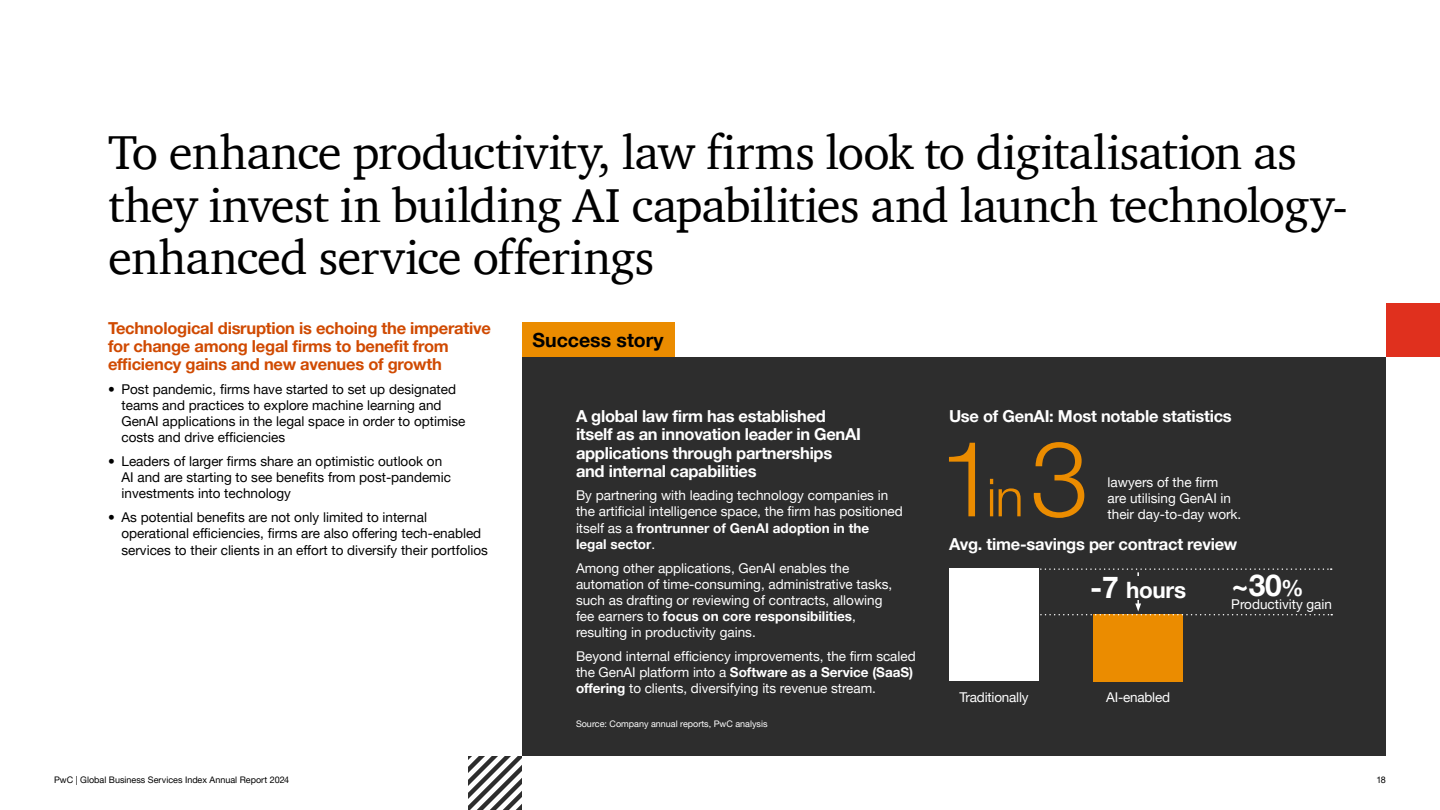
<style>
.page{position:relative;width:1440px;height:810px;background:#fff}
.page>*{position:absolute;margin:0;border:0;box-sizing:border-box;transform-origin:0 0}
.t1{font:300 105.15px "Helvetica Neue LT Pro";color:#eb8c00}
.t2{font:48.75px/52.5px "ITC Charter Com";letter-spacing:-.015em;color:#000}
.t3{font:700 30px "Helvetica Neue LT Pro";color:#fff}
.t4{font:700 22.5px "Helvetica Neue LT Pro";letter-spacing:-.015em;color:#fff}
.t5{font:700 19.5px "Helvetica Neue LT Pro";color:#000}
.t6{font:700 16.5px/18px "Helvetica Neue LT Pro";letter-spacing:-.02em;color:#fff}
.t7{font:700 16.5px/18px "Helvetica Neue LT Pro";letter-spacing:-.015em;color:#d04a02}
.t8{font:13.5px/16.2px "Helvetica Neue LT Pro";color:#fff}
.t9{font:13.5px/16.2px "Helvetica Neue LT Pro";color:#000}
.t10{font:9px "Helvetica Neue LT Pro";color:#000}
.t11{font:9px "Helvetica Neue LT Pro";color:#fff}
.s1{font-weight:700}
.s2{font-size:52.5px}
.s3{font-size:22.5px}
.s4{font-size:30px}
</style>
<div class="page">
<svg style="left:468px;top:756px;width:54px;height:54px"></svg>
<div style="left:1386px;top:303px;width:54px;height:54px;background:#e0301e"></div>
<div style="left:522px;top:322px;width:152px;height:35px;background:#eb8c00"></div>
<div style="left:522px;top:357px;width:864px;height:399px;background:#2d2d2d"></div>
<div style="left:949px;top:568px;width:90px;height:113px;background:#fff"></div>
<div style="left:1093px;top:614px;width:90px;height:67px;background:#eb8c00"></div>
<svg style="left:1040px;top:568px;width:292px;height:2px"></svg>
<hr style="left:1137px;top:572px;width:2px;height:34px;background:#fff">
<svg style="left:1040px;top:603px;width:292px;height:12px"></svg>
<div style="left:1090px;top:576px;width:96px;height:24px;background:#2d2d2d"></div>
<h2 class="t2" style="left:108px;top:126px;width:1241px">To enhance productivity, law firms look to digitalisation as they invest in building AI capabilities and launch technology&shy;enhanced service offerings</h2>
<p class="t7" style="left:108px;top:319px;width:384px">Technological disruption is echoing the imperative for change among legal firms to benefit from efficiency gains and new avenues of growth</p>
<p class="t9" style="left:122px;top:380px;width:346px;text-indent:-14px">• Post pandemic, firms have started to set up designated teams and practices to explore machine learning and GenAI applications in the legal space in order to optimise costs and drive efficiencies</p>
<p class="t9" style="left:122px;top:453px;width:331px;text-indent:-14px">• Leaders of larger firms share an optimistic outlook on<br>AI and are starting to see benefits from post-pandemic investments into technology</p>
<p class="t9" style="left:122px;top:509px;width:368px;text-indent:-14px">• As potential benefits are not only limited to internal operational efficiencies, firms are also offering tech‑enabled services to their clients in an effort to diversify their portfolios</p>
<h3 class="t5" style="left:532px;top:328px;width:133px">Success story</h3>
<p class="t6" style="left:949px;top:407px;width:284px">Use of GenAI: Most notable statistics</p>
<p class="t6" style="left:576px;top:407px;width:287px">A global law firm has established itself as an innovation leader in GenAI applications through partnerships and internal capabilities</p>
<p class="t8" style="left:576px;top:487px;width:328px">By partnering with leading technology companies in the artificial intelligence space, the firm has positioned itself as a <span class="s1">frontrunner of GenAI adoption in the legal sector</span>.</p>
<p class="t8" style="left:576px;top:559px;width:318px">Among other applications, GenAI enables the automation of time-consuming, administrative tasks, such as drafting or reviewing of contracts, allowing fee earners to <span class="s1">focus on core responsibilities</span>, resulting in productivity gains.</p>
<p class="t8" style="left:576px;top:648px;width:341px">Beyond internal efficiency improvements, the firm scaled the GenAI platform into a <span class="s1">Software as a Service (SaaS) offering</span> to clients, diversifying its revenue stream.</p>
<h1 class="t1" style="left:939px;top:415px;width:152px">1<span class="s2">in</span> 3</h1>
<p class="t8" style="left:1108px;top:474px;width:135px">lawyers of the firm<br>are utilising GenAI in their day-to-day work.</p>
<p class="t6" style="left:949px;top:534px;width:290px">Avg. time-savings per contract review</p>
<h3 class="t3" style="left:1231px;top:567px;width:74px">~30<span class="s3">%</span></h3>
<p class="t8" style="left:1231px;top:596px;width:102px">Productivity gain</p>
<h3 class="t4" style="left:1090px;top:576px;width:97px"><span class="s4">-7</span> hours</h3>
<p class="t8" style="left:959px;top:689px;width:71px">Traditionally</p>
<p class="t8" style="left:1106px;top:689px;width:65px">AI-enabled</p>
<p class="t11" style="left:576px;top:718px;width:193px">Source: Company annual reports, PwC analysis</p>
<p class="t10" style="left:54px;top:774px;width:237px">PwC | Global Business Services Index Annual Report 2024</p>
<p class="t10" style="left:1377px;top:774px;width:11px">18</p>
</div>
